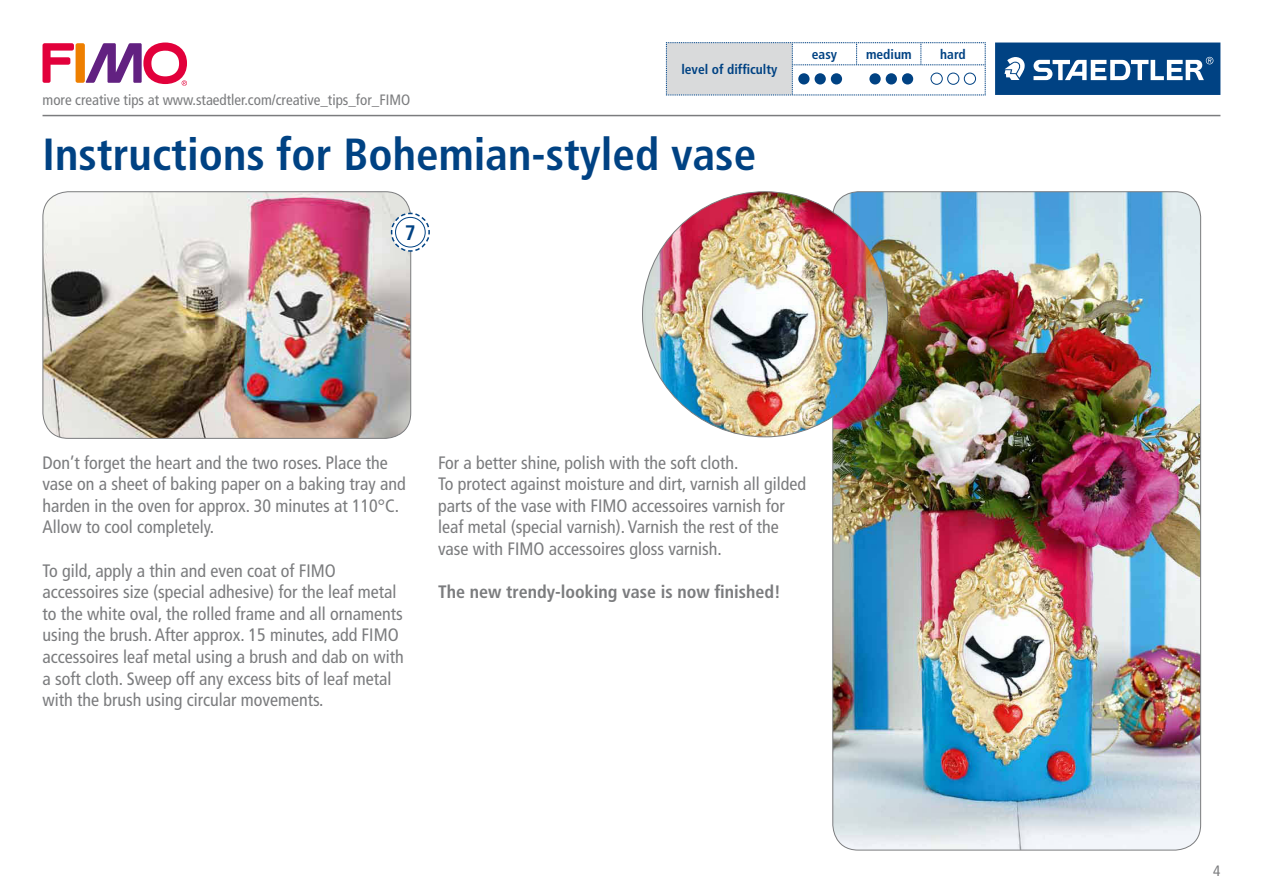
<style>
.page{position:relative;width:1263px;height:893px;background:#fff}
.page>*{position:absolute;margin:0;border:0;box-sizing:border-box;transform-origin:0 0}
.t1{font:700 condensed 45px "Frutiger";color:#004283}
.t2{font:700 condensed 21px "Frutiger";color:#004283}
.t3{font:condensed 18px/21.6px "Frutiger";color:#7b7c7e}
.t4{font:700 condensed 18px "Frutiger";color:#7b7c7e}
.t5{font:condensed 15px "Frutiger";color:#7b7c7e}
.t6{font:700 condensed 13.5px "Frutiger";color:#004283}
</style>
<div class="page">
<img style="left:43px;top:192px;width:368px;height:246px">
<div style="left:43px;top:191px;width:368px;height:248px;border:1px solid #7b7c7e;border-radius:26px"></div>
<svg style="left:390px;top:212px;width:40px;height:40px"></svg>
<div style="left:395px;top:217px;width:30px;height:30px;background:#fff;border-radius:50%"></div>
<div style="left:395px;top:217px;width:31px;height:30px;border:1px solid #004283;border-radius:50%"></div>
<img style="left:833px;top:192px;width:367px;height:658px">
<img style="left:642px;top:192px;width:246px;height:245px;border-radius:123px">
<div style="left:995px;top:43px;width:225px;height:52px;background:#004283"></div>
<svg style="left:1004px;top:57px;width:21px;height:23px"></svg>
<svg style="left:1033px;top:57px;width:180px;height:23px"></svg>
<hr style="left:43px;top:115px;width:1177px;height:1px;background:#7b7c7e">
<svg style="left:666px;top:42px;width:320px;height:54px"></svg>
<div style="left:798px;top:73px;width:11px;height:12px;background:#004283;border-radius:50%"></div>
<div style="left:814px;top:73px;width:12px;height:12px;background:#004283;border-radius:50%"></div>
<div style="left:831px;top:73px;width:11px;height:12px;background:#004283;border-radius:50%"></div>
<div style="left:869px;top:73px;width:12px;height:12px;background:#004283;border-radius:50%"></div>
<div style="left:886px;top:73px;width:11px;height:12px;background:#004283;border-radius:50%"></div>
<div style="left:902px;top:73px;width:11px;height:12px;background:#004283;border-radius:50%"></div>
<div style="left:931px;top:73px;width:11px;height:12px;border:1px solid #004283;border-radius:50%"></div>
<div style="left:947px;top:73px;width:12px;height:12px;border:1px solid #004283;border-radius:50%"></div>
<div style="left:964px;top:73px;width:12px;height:12px;border:1px solid #004283;border-radius:50%"></div>
<svg style="left:43px;top:43px;width:31px;height:40px"></svg>
<div style="left:76px;top:43px;width:9px;height:40px;background:#ee7f00;border-radius:2px"></div>
<svg style="left:85px;top:43px;width:102px;height:43px"></svg>
<p class="t5" style="left:43px;top:91px;width:369px">more creative tips at www.staedtler.com/creative_tips_for_FIMO</p>
<p class="t6" style="left:681px;top:61px;width:98px">level of difficulty</p>
<h1 class="t1" style="left:43px;top:128px;width:715px">Instructions for Bohemian-styled vase</h1>
<p class="t2" style="left:405px;top:220px;width:12px">7</p>
<p class="t6" style="left:812px;top:46px;width:27px">easy</p>
<p class="t6" style="left:866px;top:46px;width:47px">medium</p>
<p class="t6" style="left:940px;top:46px;width:27px">hard</p>
<p class="t3" style="left:43px;top:452px;width:365px">Don’t forget the heart and the two roses. Place the vase on a sheet of baking paper on a baking tray and harden in the oven for approx. 30 minutes at 110°C.<br>Allow to cool completely.</p>
<p class="t3" style="left:43px;top:560px;width:363px">To gild, apply a thin and even coat of FIMO accessoires size (special adhesive) for the leaf metal to the white oval, the rolled frame and all ornaments using the brush. After approx. 15 minutes, add FIMO accessoires leaf metal using a brush and dab on with a soft cloth. Sweep off any excess bits of leaf metal with the brush using circular movements.</p>
<p class="t3" style="left:438px;top:452px;width:369px">For a better shine, polish with the soft cloth.<br>To protect against moisture and dirt, varnish all gilded parts of the vase with FIMO accessoires varnish for leaf metal (special varnish). Varnish the rest of the vase with FIMO accessoires gloss varnish.</p>
<p class="t4" style="left:438px;top:581px;width:344px">The new trendy-looking vase is now finished!</p>
<p class="t5" style="left:1213px;top:862px;width:9px">4</p>
</div>
